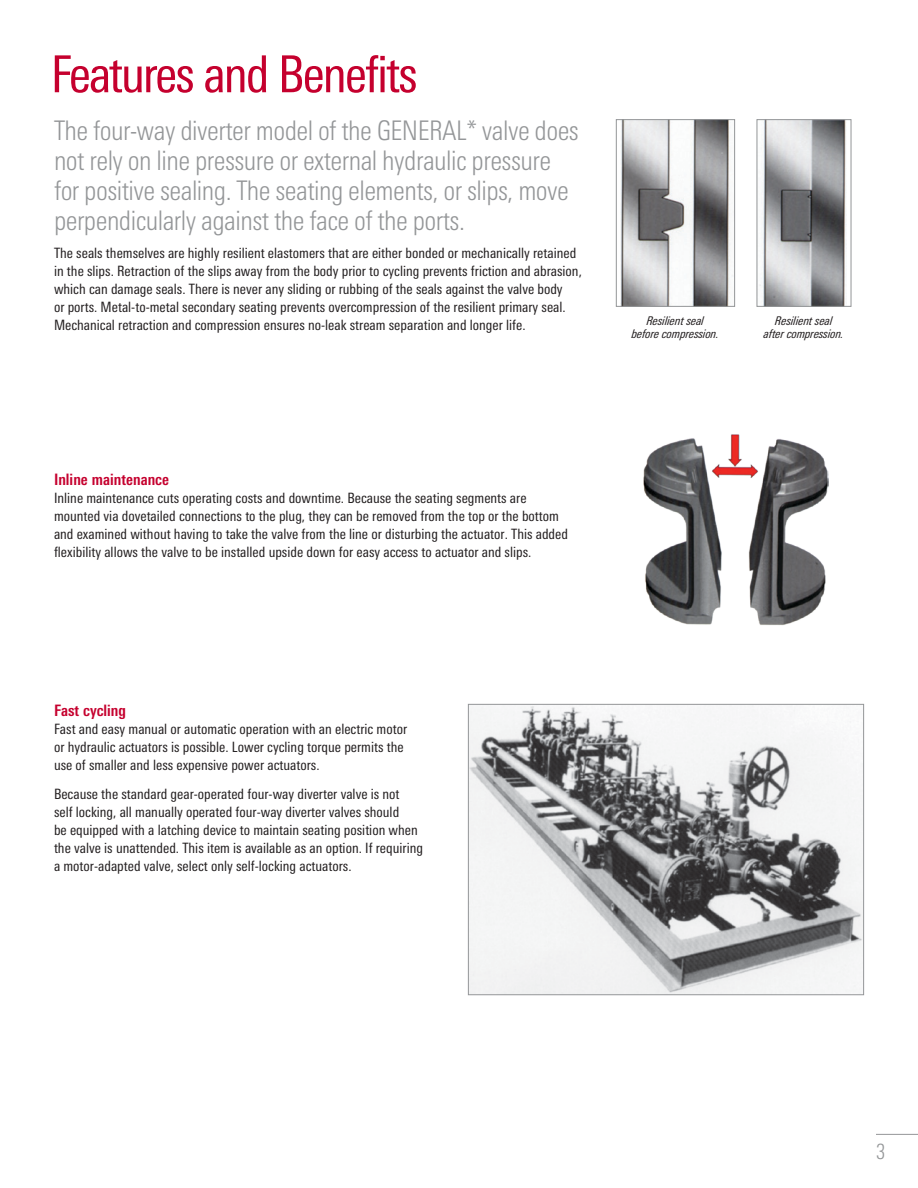
<style>
.page{position:relative;width:918px;height:1188px;background:#fff}
.page>*{position:absolute;margin:0;border:0;box-sizing:border-box;transform-origin:0 0}
.Head_Non-Branding{font:condensed 51px "Univers Next Pro";letter-spacing:-.04em;color:#c5002e}
.Pullout_Text{font:300 condensed 27px/30px "Univers Next Pro";letter-spacing:-.02em;color:#949698}
.t1{font:300 condensed 21px "Univers Next Pro";color:#949698}
.Body_Head{font:700 condensed 15.75px "Univers Next Pro";color:#c5002e}
.Body_Text{font:condensed 14.25px/18px "Univers Next Pro";color:#231f20}
.t2{font:italic condensed 12px/13.5px "Univers Next Pro";letter-spacing:-.01em;color:#231f20;text-align:center}
</style>
<div class="page">
<img style="left:621px;top:121px;width:112px;height:184px">
<div style="left:616px;top:119px;width:119px;height:188px;border:1px solid #949698"></div>
<img style="left:759px;top:121px;width:88px;height:184px">
<div style="left:757px;top:119px;width:94px;height:188px;border:1px solid #949698"></div>
<img style="left:643px;top:434px;width:186px;height:191px">
<img style="left:470px;top:706px;width:392px;height:287px">
<div style="left:468px;top:704px;width:396px;height:291px;border:1px solid #949698"></div>
<hr style="left:876px;top:1134px;width:42px;height:1px;background:#949698">
<p class="Head_Non-Branding" style="left:51px;top:45px;width:368px">Features and Benefits</p>
<p class="Pullout_Text" style="left:54px;top:115px;width:526px">The four-way diverter model of the GENERAL* valve does not rely on line pressure or external hydraulic pressure for positive sealing. The seating elements, or slips, move perpendicularly against the face of the ports.</p>
<p class="Body_Text" style="left:54px;top:244px;width:529px">The seals themselves are highly resilient elastomers that are either bonded or mechanically retained in the slips. Retraction of the slips away from the body prior to cycling prevents friction and abrasion, which can damage seals. There is never any sliding or rubbing of the seals against the valve body<br>or ports. Metal-to-metal secondary seating prevents overcompression of the resilient primary seal.<br>Mechanical retraction and compression ensures no-leak stream separation and longer life.</p>
<p class="t2" style="left:632px;top:314px;width:89px">Resilient seal before compression.</p>
<p class="t2" style="left:764px;top:314px;width:82px">Resilient seal after compression.</p>
<p class="Body_Head" style="left:54px;top:470px;width:117px">Inline maintenance</p>
<p class="Body_Text" style="left:54px;top:489px;width:516px">Inline maintenance cuts operating costs and downtime. Because the seating segments are mounted via dovetailed connections to the plug, they can be removed from the top or the bottom and examined without having to take the valve from the line or disturbing the actuator. This added flexibility allows the valve to be installed upside down for easy access to actuator and slips.</p>
<p class="Body_Head" style="left:54px;top:701px;width:74px">Fast cycling</p>
<p class="Body_Text" style="left:54px;top:720px;width:355px">Fast and easy manual or automatic operation with an electric motor or hydraulic actuators is possible. Lower cycling torque permits the use of smaller and less expensive power actuators.</p>
<p class="Body_Text" style="left:54px;top:785px;width:371px">Because the standard gear-operated four-way diverter valve is not<br>self locking, all manually operated four-way diverter valves should<br>be equipped with a latching device to maintain seating position when the valve is unattended. This item is available as an option. If requiring a motor-adapted valve, select only self-locking actuators.</p>
<h3 class="t1" style="left:876px;top:1139px;width:11px">3</h3>
</div>
